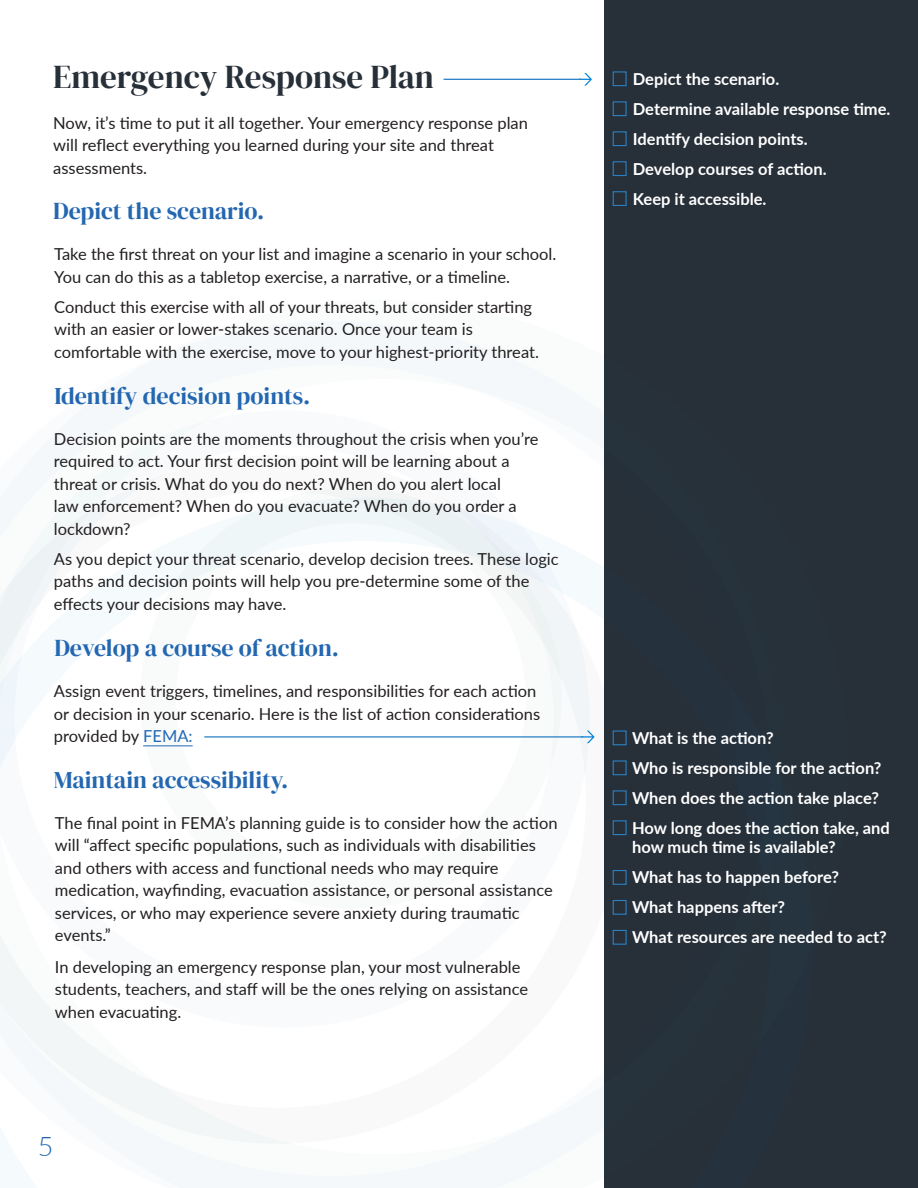
<style>
.page{position:relative;width:918px;height:1188px;background:#fff}
.page>*{position:absolute;margin:0;border:0;box-sizing:border-box;transform-origin:0 0}
.t1{font:33px "DM Serif Display";color:#272f38}
.t2{font:300 27px "Lato";color:#2267b3}
.t3{font:24px "DM Serif Display";color:#2367b1}
.t4{font:16.5px/22.5px "Lato";color:#231f20}
.t5{font:700 16.5px/19.5px "Lato";color:#fff}
.s1{color:#2267b3}
</style>
<div class="page">
<div style="left:604px;top:0;width:314px;height:1188px;background:#272f38"></div>
<svg style="left:0;top:322px;width:627px;height:866px"></svg>
<div style="left:140px;top:487px;width:422px;height:422px;border:36px solid #277f5c;border-radius:50%"></div>
<svg style="left:579px;top:73px;width:13px;height:13px"></svg>
<hr style="left:143px;top:745px;width:50px;height:1px;background:#2267b3">
<hr style="left:444px;top:79px;width:137px;height:1px;background:#2981c4">
<svg style="left:581px;top:731px;width:14px;height:12px"></svg>
<hr style="left:204px;top:736px;width:379px;height:2px;background:#2981c4">
<div style="left:613px;top:71px;width:14px;height:15px;border:1px solid #2981c4"></div>
<div style="left:613px;top:101px;width:14px;height:15px;border:1px solid #2981c4"></div>
<div style="left:613px;top:131px;width:14px;height:15px;border:1px solid #2981c4"></div>
<div style="left:613px;top:161px;width:14px;height:15px;border:1px solid #2981c4"></div>
<div style="left:613px;top:191px;width:14px;height:15px;border:1px solid #2981c4"></div>
<div style="left:613px;top:730px;width:14px;height:15px;border:1px solid #2981c4"></div>
<div style="left:613px;top:760px;width:14px;height:15px;border:1px solid #2981c4"></div>
<div style="left:613px;top:790px;width:14px;height:15px;border:1px solid #2981c4"></div>
<div style="left:613px;top:820px;width:14px;height:15px;border:1px solid #2981c4"></div>
<div style="left:613px;top:870px;width:14px;height:15px;border:1px solid #2981c4"></div>
<div style="left:613px;top:900px;width:14px;height:15px;border:1px solid #2981c4"></div>
<div style="left:613px;top:930px;width:14px;height:15px;border:1px solid #2981c4"></div>
<p class="t1" style="left:53px;top:58px;width:382px">Emergency Response Plan</p>
<p class="t5" style="left:633px;top:68px;width:148px">Depict the scenario.</p>
<p class="t5" style="left:633px;top:98px;width:259px">Determine available response time.</p>
<p class="t5" style="left:633px;top:128px;width:176px">Identify decision points.</p>
<p class="t5" style="left:633px;top:158px;width:195px">Develop courses of action.</p>
<p class="t5" style="left:633px;top:188px;width:135px">Keep it accessible.</p>
<p class="t4" style="left:53px;top:111px;width:476px">Now, it’s time to put it all together. Your emergency response plan will reflect everything you learned during your site and threat assessments.</p>
<p class="t3" style="left:53px;top:197px;width:213px">Depict the scenario.</p>
<p class="t4" style="left:54px;top:242px;width:504px">Take the first threat on your list and imagine a scenario in your school.<br>You can do this as a tabletop exercise, a narrative, or a timeline.</p>
<p class="t4" style="left:54px;top:295px;width:486px">Conduct this exercise with all of your threats, but consider starting with an easier or lower-stakes scenario. Once your team is comfortable with the exercise, move to your highest-priority threat.</p>
<p class="t3" style="left:54px;top:382px;width:257px">Identify decision points.</p>
<p class="t4" style="left:54px;top:427px;width:486px">Decision points are the moments throughout the crisis when you’re required to act. Your first decision point will be learning about a threat or crisis. What do you do next? When do you alert local<br>law enforcement? When do you evacuate? When do you order a lockdown?</p>
<p class="t4" style="left:54px;top:547px;width:506px">As you depict your threat scenario, develop decision trees. These logic paths and decision points will help you pre-determine some of the effects your decisions may have.</p>
<p class="t3" style="left:54px;top:634px;width:286px">Develop a course of action.</p>
<p class="t4" style="left:54px;top:679px;width:488px">Assign event triggers, timelines, and responsibilities for each action or decision in your scenario. Here is the list of action considerations provided by <span class="s1">FEMA:</span></p>
<p class="t3" style="left:54px;top:766px;width:236px">Maintain accessibility.</p>
<p class="t4" style="left:55px;top:811px;width:504px">The final point in FEMA’s planning guide is to consider how the action will “affect specific populations, such as individuals with disabilities and others with access and functional needs who may require medication, wayfinding, evacuation assistance, or personal assistance services, or who may experience severe anxiety during traumatic events.”</p>
<p class="t4" style="left:55px;top:955px;width:475px">In developing an emergency response plan, your most vulnerable students, teachers, and staff will be the ones relying on assistance when evacuating.</p>
<p class="t2" style="left:38px;top:1127px;width:17px">5</p>
<p class="t5" style="left:632px;top:727px;width:143px">What is the action?</p>
<p class="t5" style="left:632px;top:757px;width:251px">Who is responsible for the action?</p>
<p class="t5" style="left:632px;top:787px;width:248px">When does the action take place?</p>
<p class="t5" style="left:632px;top:817px;width:259px">How long does the action take, and how much time is available?</p>
<p class="t5" style="left:632px;top:867px;width:209px">What has to happen before?</p>
<p class="t5" style="left:632px;top:897px;width:155px">What happens after?</p>
<p class="t5" style="left:632px;top:927px;width:256px">What resources are needed to act?</p>
</div>
